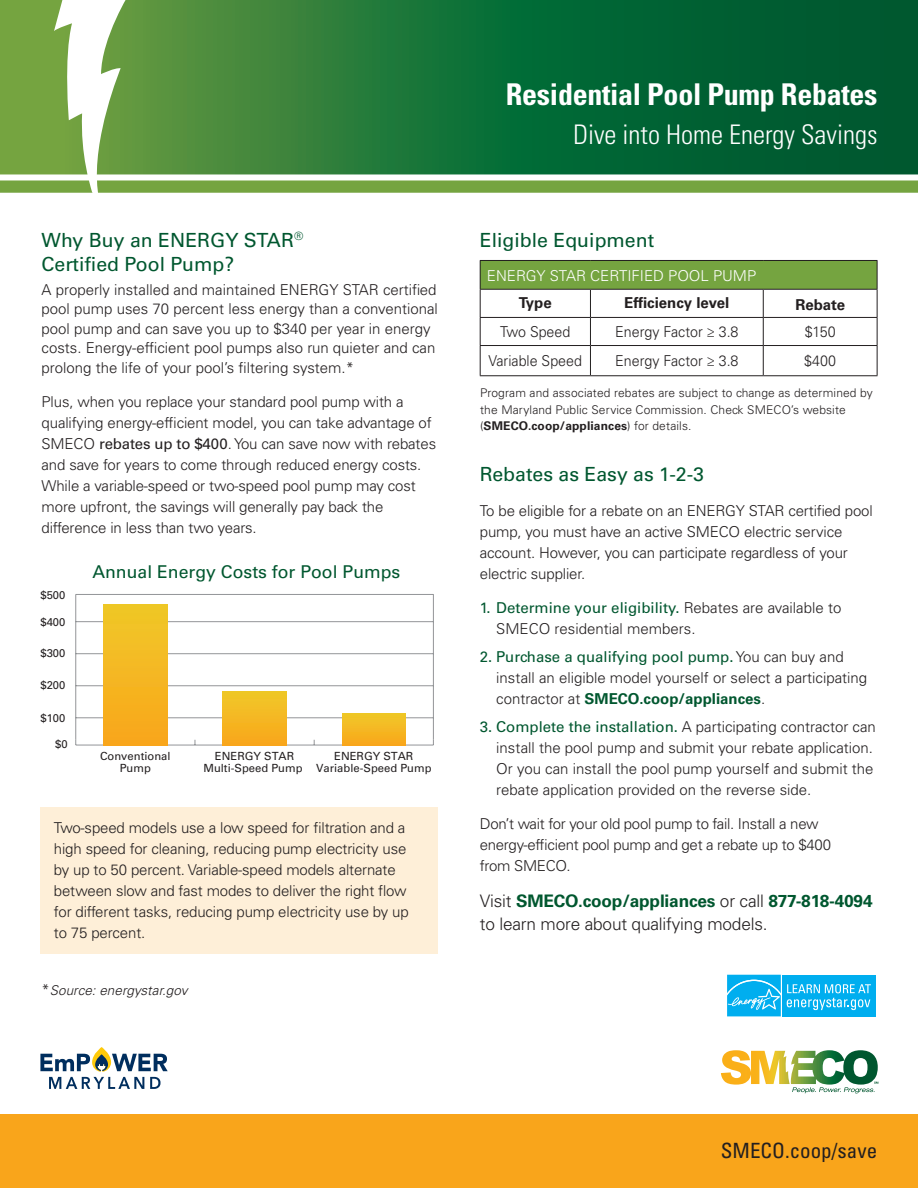
<style>
.page{position:relative;width:918px;height:1188px;background:#fff}
.page>*{position:absolute;margin:0;border:0;box-sizing:border-box;transform-origin:0 0}
.t1{font:700 condensed 30px "Univers LT Std";letter-spacing:-.01em;color:#fff}
.t2{font:300 condensed 27px "Univers LT Std";color:#fff}
.t3{font:condensed 21px "Univers LT Std";color:#231f20}
.Body_Black{font:19.5px/24px "Univers LT Std";color:#00572f}
.t4{font:17.7px "Univers LT Std";color:#00572f}
.Body_Black-2{font:300 17.25px/22.5px "Univers LT Std";letter-spacing:-.01em;color:#231f20}
.Body_Black-3{font:300 15px/21px "Univers LT Std";letter-spacing:-.01em;color:#231f20}
.Table_Paragraph{font:300 15px "Univers LT Std";color:#231f20;scale:.95 1}
.Body_Black-4{font:300 15px "Univers LT Std";color:#fff}
.t5{font:700 15px "Univers LT Std";color:#231f20}
.Body_Black-5{font:italic 300 13.5px "Univers LT Std";color:#231f20}
.Body_Black-6{font:300 12px/16.5px "Univers LT Std";letter-spacing:.01em;color:#231f20}
.t6{font:11.25px/11.2px "Univers LT Std";color:#231f20;text-align:center}
.s1{font-weight:400}
.s2{font-style:normal;font-size:15px}
.s3{font-weight:700}
.s4{font-weight:400;color:#00572f}
.s5{font-weight:700;color:#00572f}
</style>
<div class="page">
<svg style="left:0;top:0;width:918px;height:193px;background:#368145"></svg>
<div style="left:0;top:1114px;width:918px;height:74px;background:#f9a51b"></div>
<svg style="left:727px;top:974px;width:149px;height:43px"></svg>
<div style="left:782px;top:975px;width:94px;height:41px;background:#00aeef"></div>
<svg style="left:727px;top:975px;width:54px;height:41px;background:#23b9f1"></svg>
<svg style="left:787px;top:984px;width:84px;height:26px"></svg>
<div style="left:480px;top:260px;width:397px;height:29px;background:#75a440"></div>
<hr style="left:480px;top:260px;width:110px;height:1px;background:#231f20">
<hr style="left:590px;top:260px;width:173px;height:1px;background:#231f20">
<hr style="left:763px;top:260px;width:115px;height:1px;background:#231f20">
<hr style="left:480px;top:289px;width:110px;height:1px;background:#231f20">
<hr style="left:590px;top:289px;width:173px;height:1px;background:#231f20">
<hr style="left:763px;top:289px;width:115px;height:1px;background:#231f20">
<hr style="left:480px;top:317px;width:110px;height:1px;background:#231f20">
<hr style="left:590px;top:317px;width:173px;height:1px;background:#231f20">
<hr style="left:763px;top:317px;width:115px;height:1px;background:#231f20">
<hr style="left:480px;top:345px;width:110px;height:1px;background:#231f20">
<svg style="left:480px;top:261px;width:1px;height:114px"></svg>
<hr style="left:590px;top:345px;width:173px;height:1px;background:#231f20">
<svg style="left:590px;top:290px;width:1px;height:85px"></svg>
<hr style="left:763px;top:345px;width:115px;height:1px;background:#231f20">
<svg style="left:763px;top:290px;width:1px;height:85px"></svg>
<svg style="left:877px;top:261px;width:1px;height:114px"></svg>
<hr style="left:480px;top:375px;width:110px;height:1px;background:#231f20">
<hr style="left:590px;top:375px;width:173px;height:1px;background:#231f20">
<hr style="left:763px;top:375px;width:115px;height:1px;background:#231f20">
<div style="left:40px;top:807px;width:398px;height:146px;background:#feefd8"></div>
<hr style="left:76px;top:745px;width:357px;height:1px;background:#939598">
<hr style="left:433px;top:594px;width:1px;height:146px;background:#939598">
<hr style="left:75px;top:594px;width:1px;height:146px;background:#939598">
<hr style="left:76px;top:718px;width:357px;height:1px;background:#939598">
<hr style="left:76px;top:685px;width:357px;height:1px;background:#939598">
<hr style="left:76px;top:653px;width:357px;height:1px;background:#939598">
<hr style="left:76px;top:621px;width:357px;height:1px;background:#939598">
<hr style="left:76px;top:594px;width:357px;height:1px;background:#939598">
<div style="left:104px;top:605px;width:63px;height:140px;background:linear-gradient(to bottom,#f0c828,#f9a61b)"></div>
<div style="left:223px;top:691px;width:63px;height:54px;background:linear-gradient(to bottom,#f0c828,#f9a71c)"></div>
<div style="left:342px;top:713px;width:64px;height:32px;background:linear-gradient(to bottom,#efc828,#f9a81c)"></div>
<svg style="left:40px;top:1047px;width:128px;height:42px"></svg>
<svg style="left:721px;top:1050px;width:157px;height:43px"></svg>
<p class="Body_Black" style="left:42px;top:228px;width:263px">Why Buy an ENERGY STAR<sup>®<br></sup>Certified Pool Pump?</p>
<p class="Body_Black-3" style="left:42px;top:280px;width:398px;line-height:19.5px">A properly installed and maintained ENERGY STAR certified pool pump uses 70 percent less energy than a conventional pool pump and can save you up to $340 per year in energy costs. Energy-efficient pool pumps also run quieter and can prolong the life of your pool’s filtering system.*</p>
<p class="Body_Black-3" style="left:42px;top:391px;width:396px">Plus, when you replace your standard pool pump with a qualifying energy-efficient model, you can take advantage of SMECO <span class="s1">rebates up to $400</span>. You can save now with rebates and save for years to come through reduced energy costs.<br>While a variable-speed or two-speed pool pump may cost more upfront, the savings will generally pay back the difference in less than two years.</p>
<p class="t6" style="left:40px;top:590px;width:26px">$500</p>
<p class="t6" style="left:40px;top:616px;width:26px">$400</p>
<p class="t6" style="left:40px;top:648px;width:26px">$300</p>
<p class="t6" style="left:40px;top:679px;width:26px">$200</p>
<p class="t6" style="left:40px;top:713px;width:26px">$100</p>
<p class="t6" style="left:55px;top:739px;width:14px">$0</p>
<p class="t4" style="left:92px;top:562px;width:309px">Annual Energy Costs for Pool Pumps</p>
<p class="t6" style="left:100px;top:751px;width:72px">Conventional<br>Pump</p>
<p class="t6" style="left:203px;top:751px;width:101px">ENERGY STAR<br>Multi-Speed Pump</p>
<p class="t6" style="left:316px;top:751px;width:117px">ENERGY STAR<br>Variable-Speed Pump</p>
<p class="Body_Black-3" style="left:54px;top:817px;width:356px">Two-speed models use a low speed for filtration and a high speed for cleaning, reducing pump electricity use by up to 50 percent. Variable-speed models alternate between slow and fast modes to deliver the right flow for different tasks, reducing pump electricity use by up to 75 percent.</p>
<p class="Body_Black-5" style="left:42px;top:982px;width:147px"><span class="s2">*</span>Source: energystar.gov</p>
<p class="t1" style="left:506px;top:76px;width:373px">Residential Pool Pump Rebates</p>
<p class="t2" style="left:573px;top:118px;width:306px">Dive into Home Energy Savings</p>
<p class="Body_Black" style="left:480px;top:228px;width:176px">Eligible Equipment</p>
<p class="Body_Black-4" style="left:487px;top:267px;width:271px">ENERGY STAR CERTIFIED POOL PUMP</p>
<p class="t5" style="left:519px;top:294px;width:34px">Type</p>
<p class="t5" style="left:624px;top:294px;width:107px">Efficiency level</p>
<p class="t5" style="left:795px;top:296px;width:51px">Rebate</p>
<p class="Table_Paragraph" style="left:500px;top:323px;width:75px">Two Speed</p>
<p class="Table_Paragraph" style="left:615px;top:323px;width:131px">Energy Factor ≥ 3.8</p>
<p class="Table_Paragraph" style="left:805px;top:323px;width:34px">$150</p>
<p class="Table_Paragraph" style="left:489px;top:352px;width:100px">Variable Speed</p>
<p class="Table_Paragraph" style="left:615px;top:352px;width:131px">Energy Factor ≥ 3.8</p>
<p class="Table_Paragraph" style="left:804px;top:352px;width:35px">$400</p>
<p class="Body_Black-6" style="left:480px;top:385px;width:394px">Program and associated rebates are subject to change as determined by the Maryland Public Service Commission. Check SMECO’s website (<span class="s3">SMECO.coop/appliances</span>) for details.</p>
<p class="Body_Black" style="left:480px;top:462px;width:226px">Rebates as Easy as 1-2-3</p>
<p class="Body_Black-3" style="left:480px;top:500px;width:394px">To be eligible for a rebate on an ENERGY STAR certified pool pump, you must have an active SMECO electric service account. However, you can participate regardless of your electric supplier.</p>
<p class="Body_Black-3" style="left:496px;top:597px;width:347px;text-indent:-16px"><span class="s4">1. Determine your eligibility.</span> Rebates are available to<br>SMECO residential members.</p>
<p class="Body_Black-3" style="left:496px;top:646px;width:372px;text-indent:-16px"><span class="s4">2. Purchase a qualifying pool pump.</span> You can buy and install an eligible model yourself or select a participating contractor at <span class="s5">SMECO.coop/appliances</span>.</p>
<p class="Body_Black-3" style="left:496px;top:716px;width:381px;text-indent:-16px"><span class="s4">3. Complete the installation.</span> A participating contractor can install the pool pump and submit your rebate application.<br>Or you can install the pool pump yourself and submit the rebate application provided on the reverse side.</p>
<p class="Body_Black-3" style="left:480px;top:813px;width:353px">Don’t wait for your old pool pump to fail. Install a new energy-efficient pool pump and get a rebate up to $400 from SMECO.</p>
<p class="Body_Black-2" style="left:480px;top:890px;width:394px">Visit <span class="s5">SMECO.coop/appliances</span> or call <span class="s5">877-818-4094 </span>to learn more about qualifying models.</p>
<p class="t3" style="left:721px;top:1138px;width:158px">SMECO.coop/save</p>
</div>
